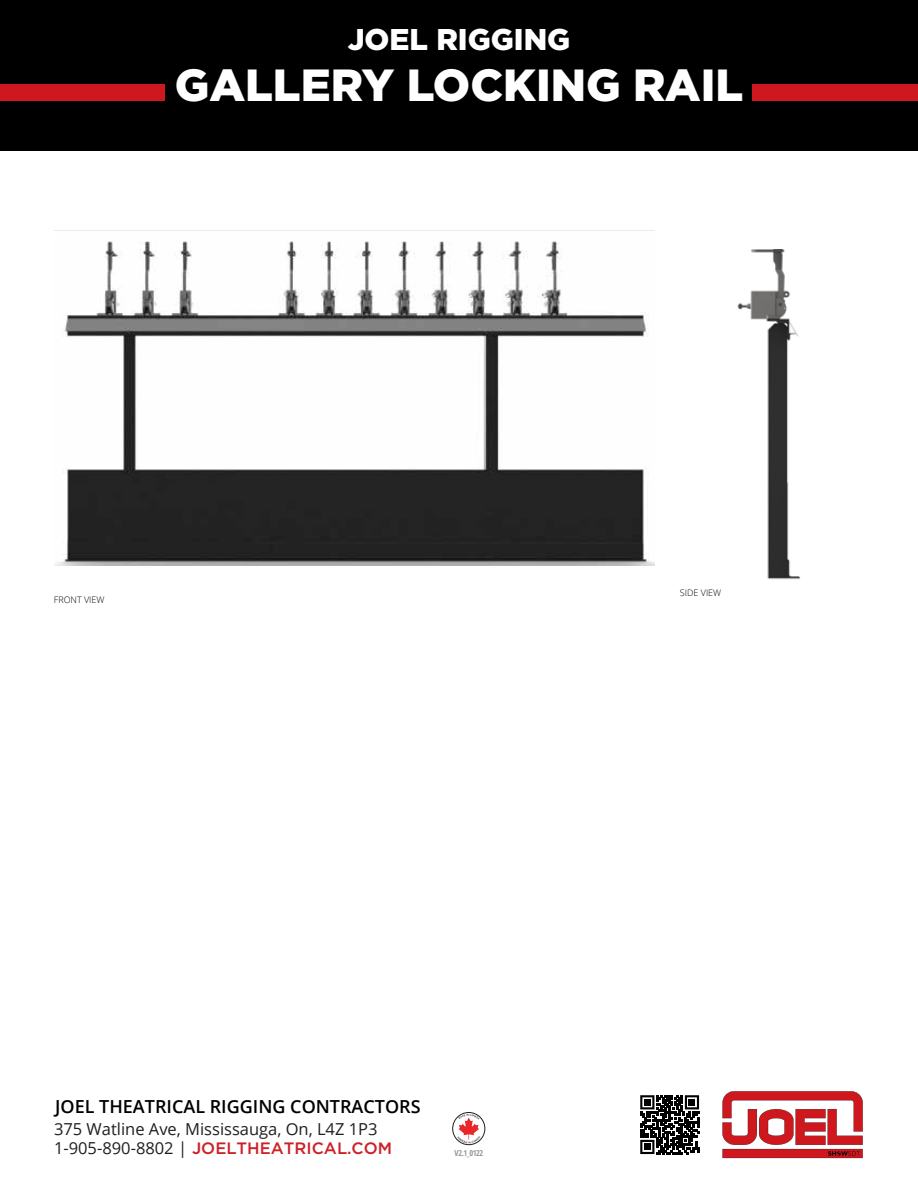
<style>
.page{position:relative;width:918px;height:1188px;background:#fff}
.page>*{position:absolute;margin:0;border:0;box-sizing:border-box;transform-origin:0 0}
.t1{font:900 45px "Gotham";color:#fff}
.t2{font:900 30px "Gotham";color:#fff}
.t3{font:600 18px "Open Sans";color:#000}
.t4{font:16.5px "Open Sans";color:#211e1f}
.t5{font:500 16.5px "Gotham";color:#cc2127}
.t6{font:300 9px "Open Sans";color:#000}
.t7{font:700 condensed 8.1px "Open Sans";letter-spacing:-.045em;color:#939598}
.s1{font-family:"Open Sans";font-weight:400;color:#211e1f}
</style>
<div class="page">
<div style="left:0;top:0;width:918px;height:151px;background:#000"></div>
<div style="left:0;top:85px;width:918px;height:16px;background:#ce171e"></div>
<img style="left:737px;top:249px;width:63px;height:331px">
<img style="left:55px;top:230px;width:600px;height:335px">
<div style="left:166px;top:66px;width:586px;height:56px;background:#000"></div>
<svg style="left:452px;top:1112px;width:33px;height:33px"></svg>
<svg style="left:722px;top:1091px;width:141px;height:67px"></svg>
<svg style="left:640px;top:1095px;width:59px;height:59px"></svg>
<h2 class="t2" style="left:348px;top:18px;width:224px">JOEL RIGGING</h2>
<h1 class="t1" style="left:175px;top:54px;width:570px">GALLERY LOCKING RAIL</h1>
<p class="t6" style="left:54px;top:594px;width:52px">FRONT VIEW</p>
<p class="t6" style="left:680px;top:587px;width:43px">SIDE VIEW</p>
<p class="t3" style="left:55px;top:1094px;width:367px">JOEL THEATRICAL RIGGING CONTRACTORS</p>
<p class="t4" style="left:54px;top:1117px;width:325px">375 Watline Ave, Mississauga, On, L4Z 1P3</p>
<p class="t5" style="left:54px;top:1138px;width:340px"><span class="s1">1-905-890-8802 |</span> JOELTHEATRICAL.COM</p>
<p class="t7" style="left:455px;top:1148px;width:30px">V2.1_0122</p>
</div>
